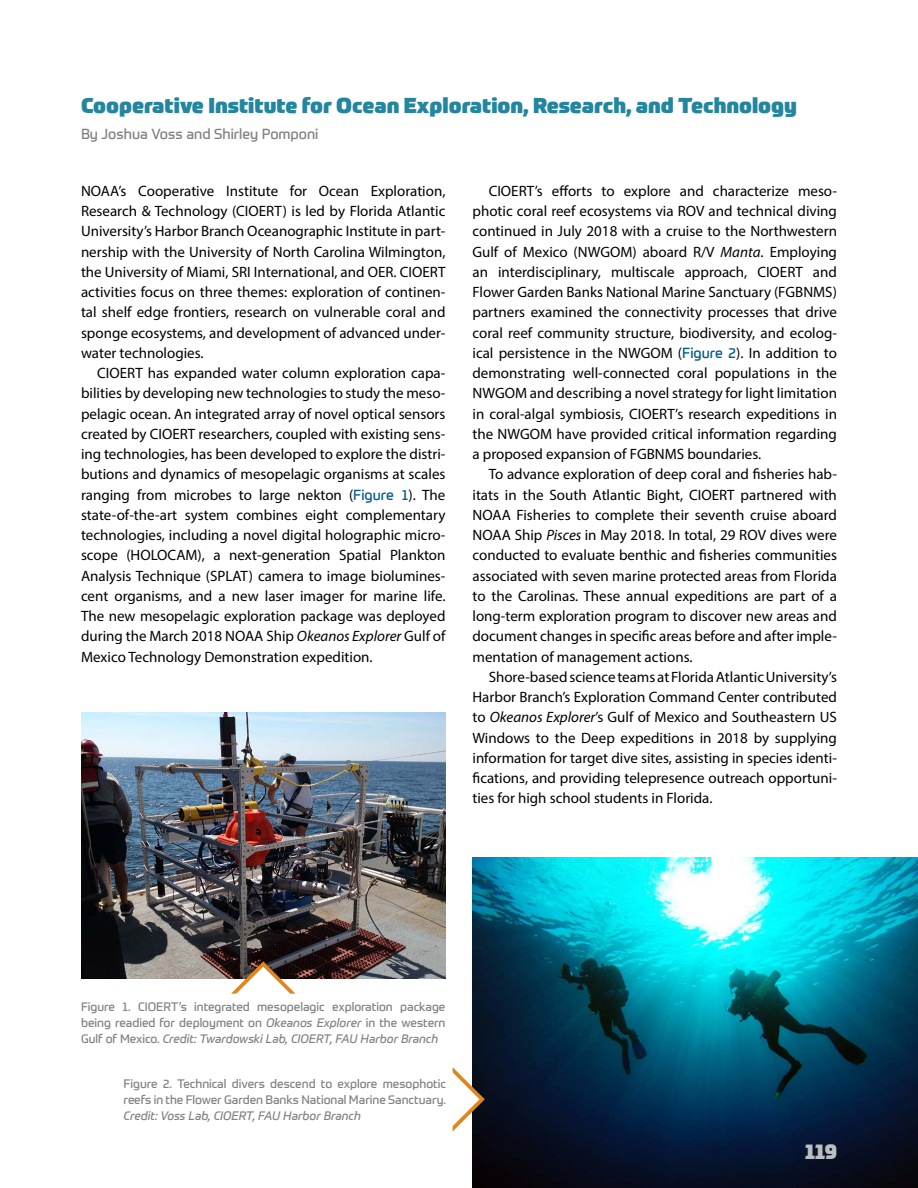
<style>
.page{position:relative;width:918px;height:1188px;background:#fff}
.page>*{position:absolute;margin:0;border:0;box-sizing:border-box;transform-origin:0 0}
.t1{font:900 21px "Prometo";color:#23869e}
.t2{font:900 21px "Prometo";color:#bcbec0}
.t3{font:15px/20.2px "Myriad Pro";color:#000;text-align:justify}
.t4{font:14.25px "Prometo";color:#808285}
.t5{font:12px/15.8px "Prometo";color:#808285;text-align:justify}
.t6{font:italic 12px "Prometo";color:#808285}
.s1{font-family:"Prometo";font-size:14.25px;color:#005c8e}
.s2{font-style:italic}
</style>
<div class="page">
<img style="left:472px;top:857px;width:446px;height:331px">
<img style="left:81px;top:713px;width:365px;height:265px">
<svg style="left:452px;top:1067px;width:33px;height:65px"></svg>
<svg style="left:231px;top:961px;width:65px;height:33px"></svg>
<h1 class="t1" style="left:81px;top:93px;width:718px">Cooperative Institute for Ocean Exploration, Research, and Technology</h1>
<p class="t4" style="left:81px;top:125px;width:239px">By Joshua Voss and Shirley Pomponi</p>
<p class="t3" style="left:81px;top:180px;width:366px">NOAA’s Cooperative Institute for Ocean Exploration, Research &amp; Technology (CIOERT) is led by Florida Atlantic University’s Harbor Branch Oceanographic Institute in part&shy;nership with the University of North Carolina Wilmington, the University of Miami, SRI International, and OER. CIOERT activities focus on three themes: exploration of continen&shy;tal shelf edge frontiers, research on vulnerable coral and sponge ecosystems, and development of advanced under&shy;water technologies.</p>
<p class="t3" style="left:81px;top:363px;width:366px;text-indent:16px">CIOERT has expanded water column exploration capa&shy;bilities by developing new technologies to study the meso&shy;pelagic ocean. An integrated array of novel optical sensors created by CIOERT researchers, coupled with existing sens&shy;ing technologies, has been developed to explore the distri&shy;butions and dynamics of mesopelagic organisms at scales ranging from microbes to large nekton (<span class="s1">Figure 1</span>). The state-of-the-art system combines eight complementary technologies, including a novel digital holographic micro&shy;scope (HOLOCAM), a next-generation Spatial Plankton Analysis Technique (SPLAT) camera to image biolumines&shy;cent organisms, and a new laser imager for marine life.<br>The new mesopelagic exploration package was deployed during the March 2018 NOAA Ship <span class="s2">Okeanos Explorer</span> Gulf of Mexico Technology Demonstration expedition.</p>
<p class="t3" style="left:472px;top:180px;width:366px;text-indent:16px">CIOERT’s efforts to explore and characterize meso&shy;photic coral reef ecosystems via ROV and technical diving continued in July 2018 with a cruise to the Northwestern Gulf of Mexico (NWGOM) aboard R/V <span class="s2">Manta</span>. Employing an interdisciplinary, multiscale approach, CIOERT and Flower Garden Banks National Marine Sanctuary (FGBNMS) partners examined the connectivity processes that drive coral reef community structure, biodiversity, and ecolog&shy;ical persistence in the NWGOM (<span class="s1">Figure 2</span>). In addition to demonstrating well-connected coral populations in the NWGOM and describing a novel strategy for light limitation in coral-algal symbiosis, CIOERT’s research expeditions in the NWGOM have provided critical information regarding a proposed expansion of FGBNMS boundaries.</p>
<p class="t3" style="left:472px;top:464px;width:366px;text-indent:16px">To advance exploration of deep coral and fisheries hab&shy;itats in the South Atlantic Bight, CIOERT partnered with NOAA Fisheries to complete their seventh cruise aboard NOAA Ship <span class="s2">Pisces</span> in May 2018. In total, 29 ROV dives were conducted to evaluate benthic and fisheries communities associated with seven marine protected areas from Florida to the Carolinas. These annual expeditions are part of a long-term exploration program to discover new areas and document changes in specific areas before and after imple&shy;mentation of management actions.</p>
<p class="t3" style="left:472px;top:666px;width:366px;text-indent:16px">Shore-based science teams at Florida Atlantic University’s Harbor Branch’s Exploration Command Center contributed to <span class="s2">Okeanos Explorer</span>’s Gulf of Mexico and Southeastern US Windows to the Deep expeditions in 2018 by supplying information for target dive sites, assisting in species identi&shy;fications, and providing telepresence outreach opportuni&shy;ties for high school students in Florida.</p>
<p class="t5" style="left:81px;top:999px;width:366px">Figure 1. CIOERT’s integrated mesopelagic exploration package being readied for deployment on <span class="s2">Okeanos Explorer</span> in the western Gulf of Mexico. <span class="s2">Credit: Twardowski Lab, CIOERT, FAU Harbor Branch</span></p>
<p class="t5" style="left:124px;top:1076px;width:324px">Figure 2. Technical divers descend to explore mesophotic reefs in the Flower Garden Banks National Marine Sanctuary.</p>
<p class="t6" style="left:124px;top:1108px;width:239px">Credit: Voss Lab, CIOERT, FAU Harbor Branch</p>
<h1 class="t2" style="left:805px;top:1138px;width:33px">119</h1>
</div>
